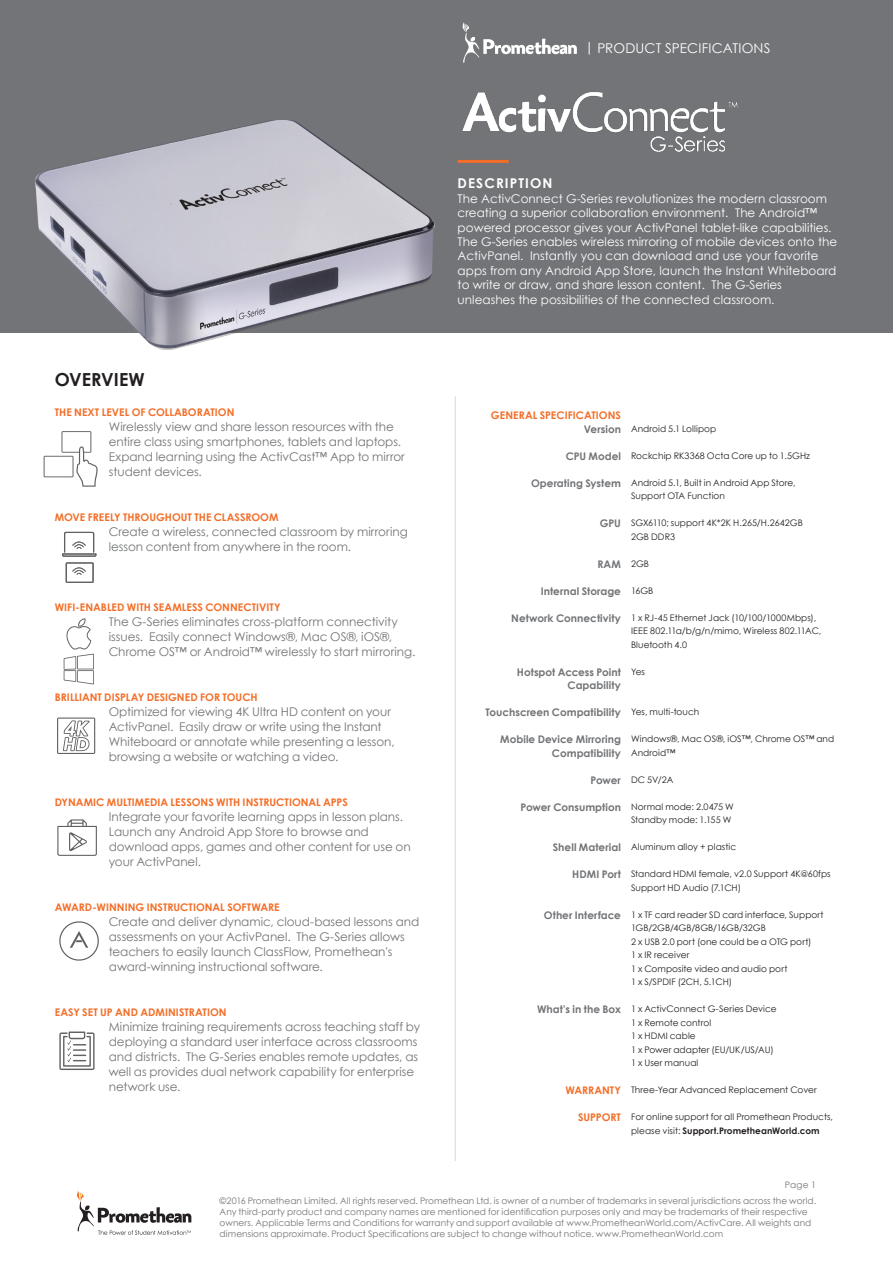
<style>
.page{position:relative;width:893px;height:1263px;background:#fff}
.page>*{position:absolute;margin:0;border:0;box-sizing:border-box;transform-origin:0 0}
.t1{font:700 18px "Century Gothic";letter-spacing:-.005em;color:#231f20}
.Product_Specificatio{font:13.5px "Century Gothic";letter-spacing:.015em;color:#fff}
.t2{font:700 13.5px "Century Gothic";letter-spacing:.08em;color:#fff}
.t3{font:12px/15px "Century Gothic";letter-spacing:-.005em;color:#727477}
.t4{font:12px/14.4px "Century Gothic";color:#fff}
.t5{font:700 10.5px "Century Gothic";color:#f36e28}
.t6{font:700 10.5px/13.5px "Century Gothic";color:#727477;text-align:right}
.t7{font:9px/13.5px "Century Gothic";letter-spacing:.005em;color:#231f20}
.t8{font:9px/10.8px "Century Gothic";letter-spacing:.005em;color:#727477}
.s1{font-weight:700}
</style>
<div class="page">
<div style="left:0;top:0;width:893px;height:332px;background:#727477"></div>
<hr style="left:458px;top:160px;width:51px;height:3px;background:#f36e28">
<img style="left:462px;top:92px;width:276px;height:60px">
<svg style="left:62px;top:532px;width:34px;height:51px"></svg>
<svg style="left:57px;top:717px;width:38px;height:37px"></svg>
<svg style="left:64px;top:618px;width:30px;height:66px"></svg>
<svg style="left:57px;top:819px;width:40px;height:37px"></svg>
<svg style="left:59px;top:1031px;width:36px;height:39px"></svg>
<svg style="left:44px;top:431px;width:54px;height:56px"></svg>
<svg style="left:59px;top:921px;width:40px;height:40px"></svg>
<svg style="left:77px;top:1191px;width:114px;height:44px"></svg>
<svg style="left:463px;top:22px;width:114px;height:41px"></svg>
<img style="left:23px;top:120px;width:431px;height:230px">
<hr style="left:455px;top:396px;width:1px;height:765px;background:#727477">
<p class="Product_Specificatio" style="left:585px;top:40px;width:187px">| PRODUCT SPECIFICATIONS</p>
<p class="t1" style="left:55px;top:368px;width:92px">OVERVIEW</p>
<p class="t5" style="left:55px;top:405px;width:181px">THE NEXT LEVEL OF COLLABORATION</p>
<p class="t3" style="left:109px;top:419px;width:287px">Wirelessly view and share lesson resources with the</p>
<p class="t3" style="left:109px;top:434px;width:298px">entire class using smartphones, tablets and laptops.<br>Expand learning using the ActivCast™ App to mirror student devices.</p>
<p class="t5" style="left:55px;top:510px;width:225px">MOVE FREELY THROUGHOUT THE CLASSROOM</p>
<p class="t3" style="left:109px;top:524px;width:300px">Create a wireless, connected classroom by mirroring lesson content from anywhere in the room.</p>
<p class="t5" style="left:55px;top:600px;width:227px">WIFI-ENABLED WITH SEAMLESS CONNECTIVITY</p>
<p class="t3" style="left:109px;top:614px;width:308px">The G-Series eliminates cross-platform connectivity issues. Easily connect Windows®, Mac OS®, iOS®,<br>Chrome OS™ or Android™ wirelessly to start mirroring.</p>
<p class="t5" style="left:55px;top:690px;width:204px">BRILLIANT DISPLAY DESIGNED FOR TOUCH</p>
<p class="t3" style="left:109px;top:704px;width:287px">Optimized for viewing 4K Ultra HD content on your ActivPanel. Easily draw or write using the Instant Whiteboard or annotate while presenting a lesson, browsing a website or watching a video.</p>
<p class="t5" style="left:55px;top:795px;width:295px">DYNAMIC MULTIMEDIA LESSONS WITH INSTRUCTIONAL APPS</p>
<p class="t3" style="left:109px;top:809px;width:296px">Integrate your favorite learning apps in lesson plans.<br>Launch any Android App Store to browse and</p>
<p class="t3" style="left:109px;top:839px;width:303px">download apps, games and other content for use on your ActivPanel.</p>
<p class="t5" style="left:55px;top:900px;width:226px">AWARD-WINNING INSTRUCTIONAL SOFTWARE</p>
<p class="t3" style="left:109px;top:914px;width:312px">Create and deliver dynamic, cloud-based lessons and assessments on your ActivPanel. The G-Series allows teachers to easily launch ClassFlow, Promethean's award-winning instructional software.</p>
<p class="t5" style="left:55px;top:1005px;width:173px">EASY SET UP AND ADMINISTRATION</p>
<p class="t3" style="left:109px;top:1019px;width:313px">Minimize training requirements across teaching staff by deploying a standard user interface across classrooms and districts. The G-Series enables remote updates, as well as provides dual network capability for enterprise network use.</p>
<p class="t2" style="left:458px;top:175px;width:96px">DESCRIPTION</p>
<p class="t4" style="left:458px;top:191px;width:381px">The ActivConnect G-Series revolutionizes the modern classroom creating a superior collaboration environment. The Android™ powered processor gives your ActivPanel tablet-like capabilities.<br>The G-Series enables wireless mirroring of mobile devices onto the ActivPanel. Instantly you can download and use your favorite apps from any Android App Store, launch the Instant Whiteboard to write or draw, and share lesson content. The G-Series unleashes the possibilities of the connected classroom.</p>
<p class="t5" style="left:491px;top:409px;width:132px">GENERAL SPECIFICATIONS</p>
<p class="t6" style="left:584px;top:422px;width:39px">Version</p>
<p class="t6" style="left:566px;top:449px;width:57px">CPU Model</p>
<p class="t6" style="left:531px;top:476px;width:91px">Operating System</p>
<p class="t6" style="left:600px;top:516px;width:23px">GPU</p>
<p class="t6" style="left:597px;top:557px;width:25px">RAM</p>
<p class="t6" style="left:541px;top:584px;width:82px">Internal Storage</p>
<p class="t6" style="left:511px;top:611px;width:111px">Network Connectivity</p>
<p class="t6" style="left:517px;top:665px;width:106px">Hotspot Access Point<br>Capability</p>
<p class="t6" style="left:486px;top:705px;width:137px">Touchscreen Compatibility</p>
<p class="t6" style="left:500px;top:732px;width:122px">Mobile Device Mirroring<br>Compatibility</p>
<p class="t6" style="left:590px;top:773px;width:32px">Power</p>
<p class="t6" style="left:520px;top:800px;width:102px">Power Consumption</p>
<p class="t6" style="left:553px;top:840px;width:70px">Shell Material</p>
<p class="t6" style="left:572px;top:867px;width:50px">HDMI Port</p>
<p class="t6" style="left:544px;top:908px;width:79px">Other Interface</p>
<p class="t6" style="left:537px;top:1002px;width:85px">What's in the Box</p>
<p class="t5" style="left:565px;top:1084px;width:57px">WARRANTY</p>
<p class="t5" style="left:578px;top:1111px;width:44px">SUPPORT</p>
<p class="t7" style="left:631px;top:421px;width:87px">Android 5.1 Lollipop</p>
<p class="t7" style="left:631px;top:448px;width:181px">Rockchip RK3368 Octa Core up to 1.5GHz</p>
<p class="t7" style="left:631px;top:475px;width:166px">Android 5.1, Built in Android App Store,</p>
<p class="t7" style="left:631px;top:489px;width:95px">Support OTA Function</p>
<p class="t7" style="left:631px;top:516px;width:173px">SGX6110; support 4K*2K H.265/H.2642GB</p>
<p class="t7" style="left:631px;top:529px;width:46px">2GB DDR3</p>
<p class="t7" style="left:631px;top:556px;width:20px">2GB</p>
<p class="t7" style="left:631px;top:583px;width:24px">16GB</p>
<p class="t7" style="left:631px;top:610px;width:192px">1 x RJ-45 Ethernet Jack (10/100/1000Mbps),<br>IEEE 802.11a/b/g/n/mimo, Wireless 802.11AC,<br>Bluetooth 4.0</p>
<p class="t7" style="left:631px;top:664px;width:16px">Yes</p>
<p class="t7" style="left:631px;top:705px;width:70px">Yes, multi-touch</p>
<p class="t7" style="left:631px;top:732px;width:205px">Windows®, Mac OS®, iOS™, Chrome OS™ and<br>Android™</p>
<p class="t7" style="left:631px;top:772px;width:44px">DC 5V/2A</p>
<p class="t7" style="left:631px;top:799px;width:104px">Normal mode: 2.0475 W</p>
<p class="t7" style="left:631px;top:813px;width:102px">Standby mode: 1.155 W</p>
<p class="t7" style="left:631px;top:840px;width:107px">Aluminum alloy + plastic</p>
<p class="t7" style="left:631px;top:867px;width:201px">Standard HDMI female, v2.0 Support 4K@60fps<br>Support HD Audio (7.1CH)</p>
<p class="t7" style="left:631px;top:907px;width:194px">1 x TF card reader SD card interface, Support<br>1GB/2GB/4GB/8GB/16GB/32GB</p>
<p class="t7" style="left:631px;top:934px;width:182px">2 x USB 2.0 port (one could be a OTG port)</p>
<p class="t7" style="left:631px;top:948px;width:60px">1 x IR receiver</p>
<p class="t7" style="left:631px;top:961px;width:158px">1 x Composite video and audio port</p>
<p class="t7" style="left:631px;top:975px;width:103px">1 x S/SPDIF (2CH, 5.1CH)</p>
<p class="t7" style="left:631px;top:1002px;width:147px">1 x ActivConnect G-Series Device</p>
<p class="t7" style="left:631px;top:1015px;width:82px">1 x Remote control</p>
<p class="t7" style="left:631px;top:1029px;width:66px">1 x HDMI cable</p>
<p class="t7" style="left:631px;top:1042px;width:144px">1 x Power adapter (EU/UK/US/AU)</p>
<p class="t7" style="left:631px;top:1056px;width:69px">1 x User manual</p>
<p class="t7" style="left:631px;top:1083px;width:187px">Three-Year Advanced Replacement Cover</p>
<p class="t7" style="left:631px;top:1110px;width:204px">For online support for all Promethean Products, please visit: <span class="s1">Support.PrometheanWorld.com</span></p>
<p class="t8" style="left:785px;top:1179px;width:33px">Page 1</p>
<p class="t8" style="left:220px;top:1195px;width:598px">©2016 Promethean Limited. All rights reserved. Promethean Ltd. is owner of a number of trademarks in several jurisdictions across the world.<br>Any third-party product and company names are mentioned for identification purposes only and may be trademarks of their respective owners. Applicable Terms and Conditions for warranty and support available at www.PrometheanWorld.com/ActivCare. All weights and dimensions approximate. Product Specifications are subject to change without notice. www.PrometheanWorld.com</p>
</div>
